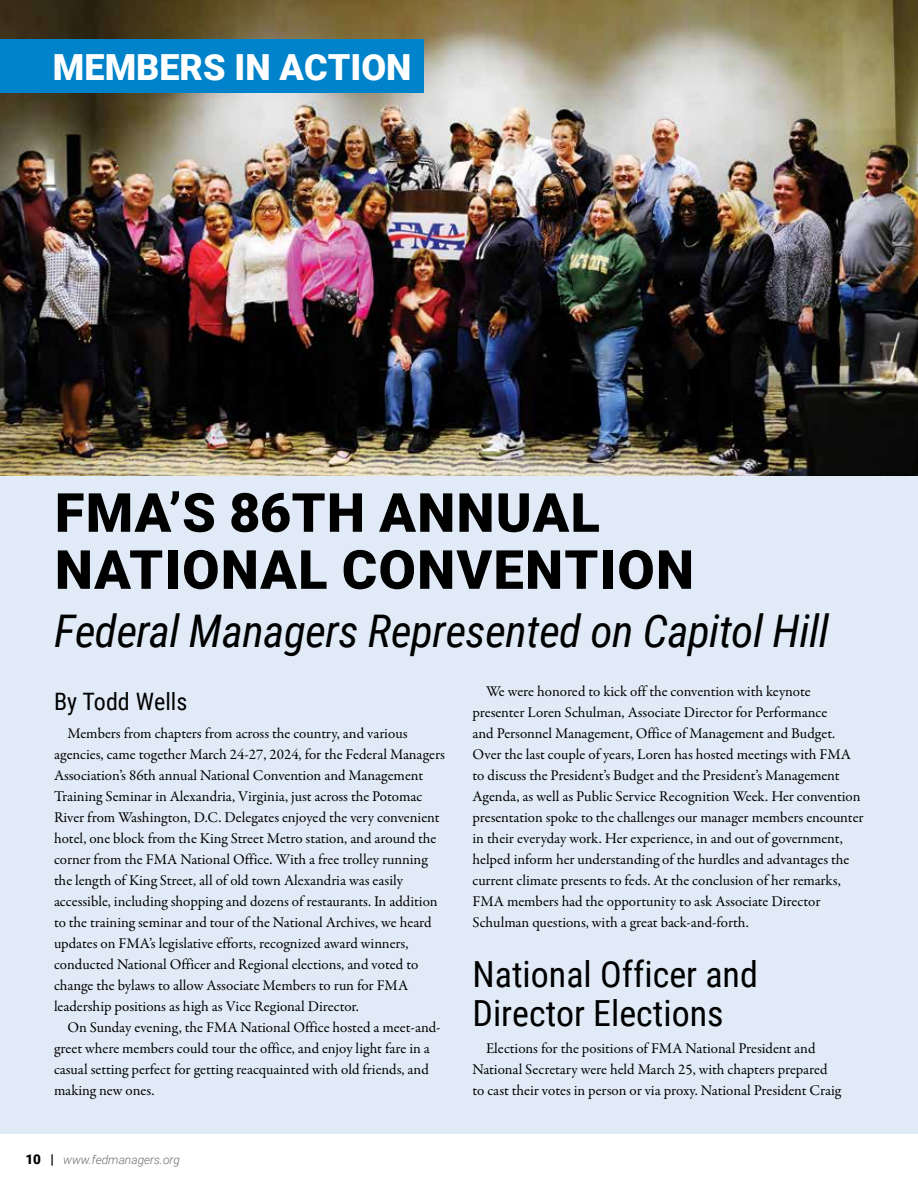
<style>
.page{position:relative;width:918px;height:1188px;background:#fff}
.page>*{position:absolute;margin:0;border:0;box-sizing:border-box;transform-origin:0 0}
.t1{font:900 54px/57px "Roboto";letter-spacing:.025em;color:#000}
.t2{font:italic 45px "Roboto Condensed";letter-spacing:-.01em;color:#000}
.t3{font:36px/39px "Roboto Condensed";color:#000}
.t4{font:900 36px "Roboto";color:#fff}
.t5{font:24px "Roboto Condensed";color:#000}
.t6{font:15px/21px "Garamond Premr Pro";color:#000}
.t7{font:italic 300 12px "Roboto";color:#6d6e71}
.s1{font-weight:900;font-style:normal;font-size:13.5px;color:#000}
</style>
<div class="page">
<div style="left:0;top:0;width:918px;height:1134px;background:#e1ebf7"></div>
<img style="left:0;top:0;width:918px;height:475px">
<div style="left:0;top:39px;width:423px;height:54px;background:#0083ca"></div>
<h3 class="t4" style="left:53px;top:42px;width:360px">MEMBERS IN ACTION</h3>
<h1 class="t1" style="left:55px;top:482px;width:641px">FMA’S 86TH ANNUAL<br>NATIONAL CONVENTION</h1>
<h2 class="t2" style="left:54px;top:600px;width:777px">Federal Managers Represented on Capitol Hill</h2>
<h3 class="t5" style="left:54px;top:685px;width:135px">By Todd Wells</h3>
<p class="t6" style="left:472px;top:681px;width:393px;text-indent:14px">We were honored to kick off the convention with keynote presenter Loren Schulman, Associate Director for Performance<br>and Personnel Management, Office of Management and Budget.<br>Over the last couple of years, Loren has hosted meetings with FMA to discuss the President’s Budget and the President’s Management Agenda, as well as Public Service Recognition Week. Her convention presentation spoke to the challenges our manager members encounter in their everyday work. Her experience, in and out of government, helped inform her understanding of the hurdles and advantages the current climate presents to feds. At the conclusion of her remarks, FMA members had the opportunity to ask Associate Director Schulman questions, with a great back-and-forth.</p>
<h3 class="t3" style="left:472px;top:953px;width:287px">National Officer and<br>Director Elections</h3>
<p class="t6" style="left:472px;top:1038px;width:370px;text-indent:14px">Elections for the positions of FMA National President and<br>National Secretary were held March 25, with chapters prepared to cast their votes in person or via proxy. National President Craig</p>
<p class="t6" style="left:54px;top:723px;width:392px;text-indent:14px">Members from chapters from across the country, and various agencies, came together March 24-27, 2024, for the Federal Managers Association’s 86th annual National Convention and Management Training Seminar in Alexandria, Virginia, just across the Potomac River from Washington, D.C. Delegates enjoyed the very convenient hotel, one block from the King Street Metro station, and around the corner from the FMA National Office. With a free trolley running the length of King Street, all of old town Alexandria was easily accessible, including shopping and dozens of restaurants. In addition to the training seminar and tour of the National Archives, we heard updates on FMA’s legislative efforts, recognized award winners, conducted National Officer and Regional elections, and voted to change the bylaws to allow Associate Members to run for FMA leadership positions as high as Vice Regional Director.</p>
<p class="t6" style="left:54px;top:1017px;width:388px;text-indent:14px">On Sunday evening, the FMA National Office hosted a meet-and&shy;greet where members could tour the office, and enjoy light fare in a casual setting perfect for getting reacquainted with old friends, and making new ones.</p>
<p class="t7" style="left:25px;top:1151px;width:156px"><span class="s1">10 |</span> www.fedmanagers.org</p>
</div>
